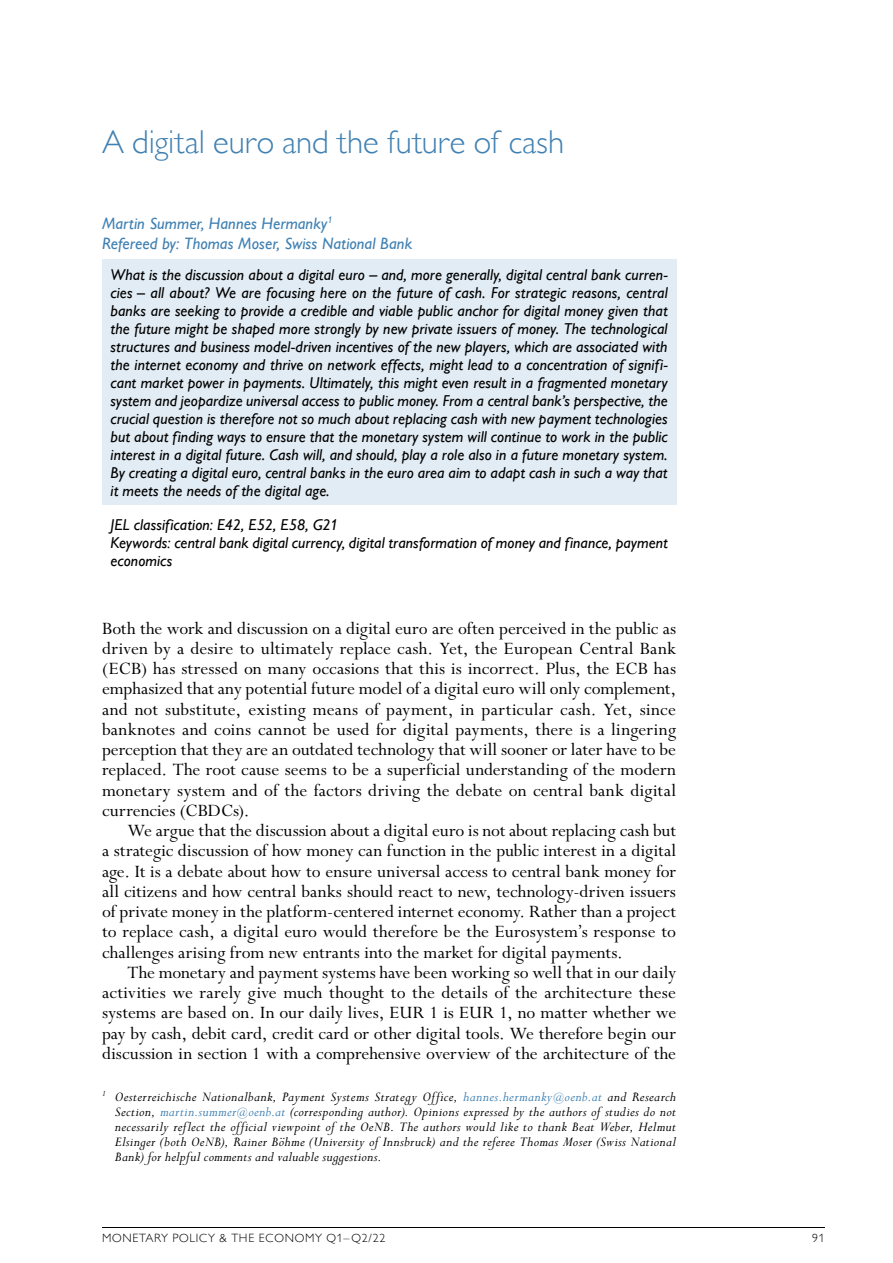
<style>
.page{position:relative;width:893px;height:1263px;background:#fff}
.page>*{position:absolute;margin:0;border:0;box-sizing:border-box;transform-origin:0 0}
.t1{font:300 33px "Gill Sans MT Pro";letter-spacing:-.005em;color:#4081b3}
.t2{font:19.5px/20.2px "Perpetua Std";color:#000;text-align:justify}
.t3{font:italic 500 16.5px/20.2px "Gill Sans MT Pro";letter-spacing:.005em;color:#4081b3}
.t4{font:italic 500 15.75px/18px "Gill Sans MT Pro";letter-spacing:.005em;color:#000;text-align:justify}
.t5{font:italic 15px/15px "Perpetua Std";letter-spacing:.015em;color:#000;text-align:justify}
.t6{font:300 12px "Gill Sans MT Pro";letter-spacing:.06em;color:#000}
.s1{color:#4081b3}
.s2{font-size:12px;color:#4081b3}
</style>
<div class="page">
<hr style="left:102px;top:1227px;width:723px;height:1px;background:#000">
<div style="left:102px;top:259px;width:574px;height:246px;background:#e2ecf4"></div>
<h1 class="t1" style="left:102px;top:122px;width:464px">A digital euro and the future of cash</h1>
<p class="t3" style="left:102px;top:213px;width:312px">Martin Summer, Hannes Hermanky<sup>1<br></sup>Refereed by: Thomas Moser, Swiss National Bank</p>
<p class="t4" style="left:111px;top:265px;width:559px">What is the discussion about a digital euro – and, more generally, digital central bank curren&shy;cies – all about? We are focusing here on the future of cash. For strategic reasons, central banks are seeking to provide a credible and viable public anchor for digital money given that the future might be shaped more strongly by new private issuers of money. The technological structures and business model-driven incentives of the new players, which are associated with the internet economy and thrive on network effects, might lead to a concentration of signifi&shy;cant market power in payments. Ultimately, this might even result in a fragmented monetary system and jeopardize universal access to public money. From a central bank’s perspective, the crucial question is therefore not so much about replacing cash with new payment technologies but about finding ways to ensure that the monetary system will continue to work in the public interest in a digital future. Cash will, and should, play a role also in a future monetary system.<br>By creating a digital euro, central banks in the euro area aim to adapt cash in such a way that it meets the needs of the digital age.</p>
<p class="t4" style="left:111px;top:515px;width:559px;text-align:left">JEL classification: E42, E52, E58, G21<br>Keywords: central bank digital currency, digital transformation of money and finance, payment economics</p>
<p class="t2" style="left:102px;top:619px;width:576px">Both the work and discussion on a digital euro are often perceived in the public as driven by a desire to ultimately replace cash. Yet, the European Central Bank (ECB) has stressed on many occasions that this is incorrect. Plus, the ECB has emphasized that any potential future model of a digital euro will only complement, and not substitute, existing means of payment, in particular cash. Yet, since banknotes and coins cannot be used for digital payments, there is a lingering perception that they are an outdated technology that will sooner or later have to be replaced. The root cause seems to be a superficial understanding of the modern monetary system and of the factors driving the debate on central bank digital currencies (CBDCs).</p>
<p class="t2" style="left:102px;top:821px;width:576px;text-indent:26px">We argue that the discussion about a digital euro is not about replacing cash but a strategic discussion of how money can function in the public interest in a digital age. It is a debate about how to ensure universal access to central bank money for all citizens and how central banks should react to new, technology-driven issuers of private money in the platform-centered internet economy. Rather than a project to replace cash, a digital euro would therefore be the Eurosystem’s response to challenges arising from new entrants into the market for digital payments.</p>
<p class="t2" style="left:102px;top:963px;width:576px;text-indent:26px">The monetary and payment systems have been working so well that in our daily activities we rarely give much thought to the details of the architecture these systems are based on. In our daily lives, EUR 1 is EUR 1, no matter whether we pay by cash, debit card, credit card or other digital tools. We therefore begin our discussion in section 1 with a comprehensive overview of the architecture of the</p>
<p class="t5" style="left:115px;top:1090px;width:563px;text-indent:-13px"><sup>1</sup> Oesterreichische Nationalbank, Payment Systems Strategy Office, <span class="s1">hannes.hermanky</span><span class="s2">@</span><span class="s1">oenb.at</span> and Research Section, <span class="s1">martin.summer</span><span class="s2">@</span><span class="s1">oenb.at</span> (corresponding author). Opinions expressed by the authors of studies do not necessarily reflect the official viewpoint of the OeNB. The authors would like to thank Beat Weber, Helmut Elsinger (both OeNB), Rainer Böhme (University of Innsbruck) and the referee Thomas Moser (Swiss National Bank) for helpful comments and valuable suggestions.</p>
<p class="t6" style="left:102px;top:1231px;width:285px">MONETARY POLICY &amp; THE ECONOMY Q1–Q2/22</p>
<p class="t6" style="left:812px;top:1231px;width:14px">91</p>
</div>
